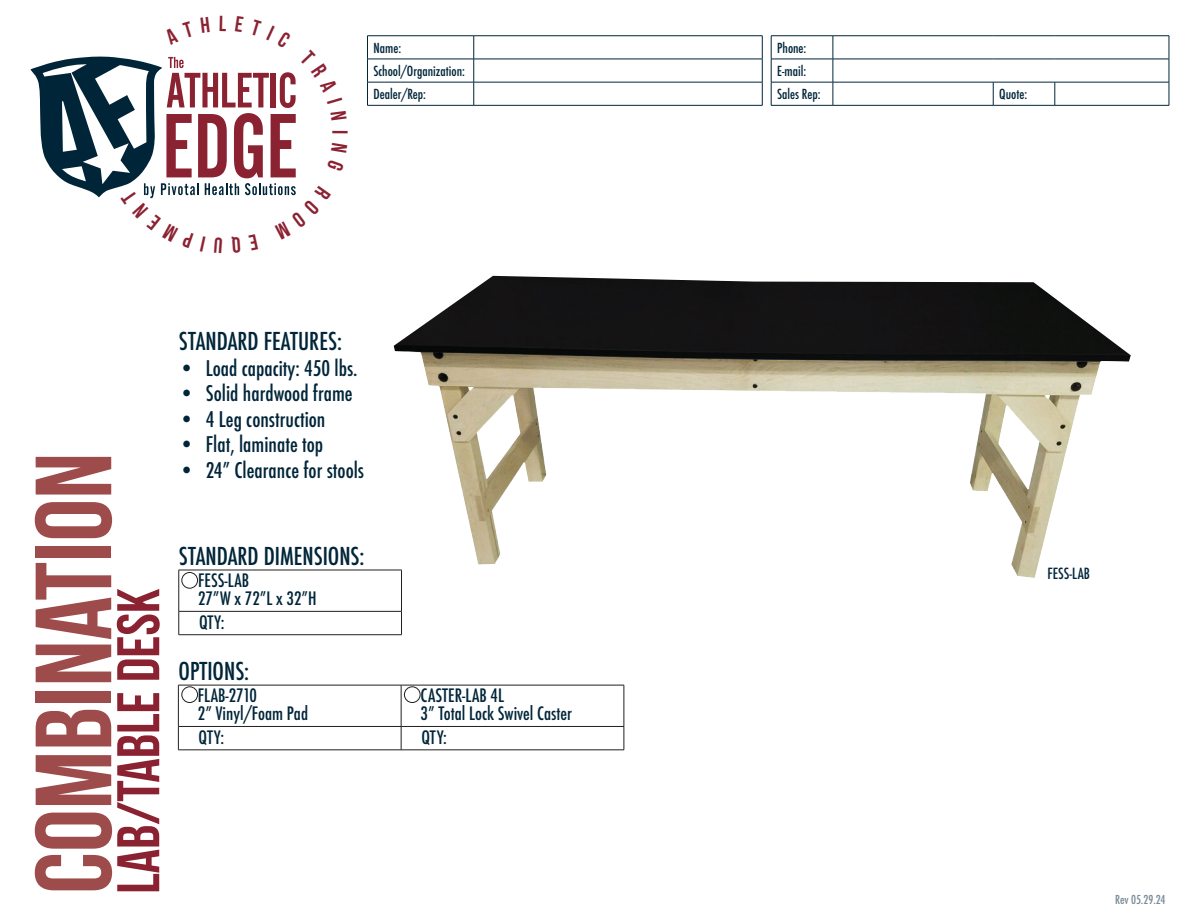
<style>
.page{position:relative;width:1188px;height:918px;background:#fff}
.page>*{position:absolute;margin:0;border:0;box-sizing:border-box;transform-origin:0 0}
.t1{font:700 108px "Bebas Neue";color:#9d4b4b}
.t2{font:700 60px "Bebas Neue";color:#8b2232}
.t3{font:500 condensed 24px "Futura";color:#002539}
.t4{font:700 21.75px "Bebas Neue";color:#8b2232}
.t5{font:500 condensed 21px "Futura";color:#002539}
.t6{font:500 condensed 18px "Futura";color:#002539}
.t7{font:500 condensed 15px "Futura";color:#002539}
.t8{font:500 condensed 13.5px "Futura";color:#002539}
.t9{font:500 condensed 12px "Futura";letter-spacing:-.005em;color:#7a8a96}
</style>
<div class="page">
<hr style="left:367px;top:35px;width:107px;height:1px;background:#002539">
<hr style="left:367px;top:59px;width:107px;height:1px;background:#002539">
<hr style="left:367px;top:82px;width:107px;height:1px;background:#002539">
<svg style="left:367px;top:36px;width:1px;height:69px"></svg>
<hr style="left:367px;top:105px;width:107px;height:1px;background:#002539">
<hr style="left:474px;top:35px;width:288px;height:1px;background:#002539">
<hr style="left:474px;top:59px;width:288px;height:1px;background:#002539">
<hr style="left:474px;top:82px;width:288px;height:1px;background:#002539">
<svg style="left:473px;top:36px;width:1px;height:69px"></svg>
<svg style="left:762px;top:36px;width:1px;height:69px"></svg>
<hr style="left:474px;top:105px;width:288px;height:1px;background:#002539">
<hr style="left:833px;top:35px;width:160px;height:1px;background:#002539">
<hr style="left:993px;top:35px;width:62px;height:1px;background:#002539">
<hr style="left:1055px;top:35px;width:114px;height:1px;background:#002539">
<hr style="left:833px;top:59px;width:160px;height:1px;background:#002539">
<hr style="left:993px;top:59px;width:62px;height:1px;background:#002539">
<hr style="left:1055px;top:59px;width:114px;height:1px;background:#002539">
<hr style="left:833px;top:82px;width:160px;height:1px;background:#002539">
<hr style="left:993px;top:82px;width:62px;height:1px;background:#002539">
<svg style="left:993px;top:82px;width:1px;height:23px"></svg>
<hr style="left:1055px;top:82px;width:114px;height:1px;background:#002539">
<svg style="left:1055px;top:82px;width:1px;height:23px"></svg>
<svg style="left:1169px;top:36px;width:1px;height:69px"></svg>
<hr style="left:833px;top:105px;width:160px;height:1px;background:#002539">
<hr style="left:993px;top:105px;width:62px;height:1px;background:#002539">
<hr style="left:1055px;top:105px;width:114px;height:1px;background:#002539">
<hr style="left:771px;top:35px;width:62px;height:1px;background:#002539">
<hr style="left:771px;top:59px;width:62px;height:1px;background:#002539">
<hr style="left:771px;top:82px;width:62px;height:1px;background:#002539">
<svg style="left:771px;top:36px;width:1px;height:69px"></svg>
<svg style="left:833px;top:36px;width:1px;height:69px"></svg>
<hr style="left:771px;top:105px;width:62px;height:1px;background:#002539">
<hr style="left:179px;top:570px;width:223px;height:1px;background:#231f20">
<hr style="left:179px;top:570px;width:1px;height:41px;background:#231f20">
<hr style="left:401px;top:570px;width:1px;height:41px;background:#231f20">
<hr style="left:179px;top:611px;width:223px;height:1px;background:#231f20">
<svg style="left:179px;top:612px;width:1px;height:22px"></svg>
<svg style="left:401px;top:612px;width:1px;height:22px"></svg>
<hr style="left:179px;top:634px;width:223px;height:1px;background:#231f20">
<hr style="left:178px;top:685px;width:223px;height:1px;background:#231f20">
<hr style="left:178px;top:685px;width:1px;height:41px;background:#231f20">
<hr style="left:401px;top:685px;width:223px;height:1px;background:#231f20">
<hr style="left:401px;top:685px;width:1px;height:41px;background:#231f20">
<hr style="left:624px;top:685px;width:1px;height:41px;background:#231f20">
<hr style="left:178px;top:726px;width:223px;height:1px;background:#231f20">
<svg style="left:178px;top:727px;width:1px;height:23px"></svg>
<hr style="left:401px;top:726px;width:223px;height:1px;background:#231f20">
<svg style="left:401px;top:727px;width:1px;height:23px"></svg>
<svg style="left:624px;top:727px;width:1px;height:23px"></svg>
<hr style="left:178px;top:750px;width:223px;height:1px;background:#231f20">
<hr style="left:401px;top:750px;width:223px;height:1px;background:#231f20">
<div style="left:182px;top:572px;width:16px;height:16px;border:1px solid #231f20;border-radius:50%"></div>
<div style="left:182px;top:687px;width:16px;height:16px;border:1px solid #231f20;border-radius:50%"></div>
<div style="left:404px;top:687px;width:16px;height:16px;border:1px solid #231f20;border-radius:50%"></div>
<img style="left:394px;top:276px;width:737px;height:302px">
<svg style="left:30px;top:56px;width:266px;height:143px"></svg>
<p class="t4" style="left:352px;top:130px;width:6px;rotate:90deg">i</p>
<p class="t8" style="left:374px;top:39px;width:29px">Name:</p>
<p class="t8" style="left:374px;top:63px;width:93px">School/Organization:</p>
<p class="t8" style="left:374px;top:86px;width:54px">Dealer/Rep:</p>
<p class="t1" style="left:15px;top:894px;width:443px;rotate:-90deg">combination</p>
<p class="t2" style="left:106px;top:894px;width:307px;rotate:-90deg">lab/table desk</p>
<p class="t3" style="left:179px;top:326px;width:165px">STANDARD FEATURES:</p>
<p class="t5" style="left:179px;top:354px;width:180px">• Load capacity: 450 lbs.</p>
<p class="t5" style="left:179px;top:380px;width:175px">• Solid hardwood frame</p>
<p class="t5" style="left:179px;top:405px;width:148px">• 4 Leg construction</p>
<p class="t5" style="left:179px;top:431px;width:146px">• Flat, laminate top</p>
<p class="t5" style="left:179px;top:456px;width:187px">• 24” Clearance for stools</p>
<p class="t3" style="left:179px;top:541px;width:187px">STANDARD DIMENSIONS:</p>
<p class="t6" style="left:198px;top:569px;width:52px">FESS-LAB</p>
<p class="t6" style="left:198px;top:587px;width:120px">27”W x 72”L x 32”H</p>
<p class="t6" style="left:199px;top:611px;width:27px">QTY:</p>
<p class="t3" style="left:179px;top:656px;width:72px">OPTIONS:</p>
<p class="t6" style="left:198px;top:684px;width:61px">FLAB-2710</p>
<p class="t6" style="left:198px;top:702px;width:112px">2” Vinyl/Foam Pad</p>
<p class="t6" style="left:421px;top:684px;width:85px">CASTER-LAB 4L</p>
<p class="t6" style="left:421px;top:702px;width:153px">3” Total Lock Swivel Caster</p>
<p class="t6" style="left:199px;top:726px;width:27px">QTY:</p>
<p class="t6" style="left:421px;top:726px;width:27px">QTY:</p>
<p class="t8" style="left:777px;top:39px;width:31px">Phone:</p>
<p class="t8" style="left:777px;top:63px;width:31px">E-mail:</p>
<p class="t8" style="left:777px;top:86px;width:45px">Sales Rep:</p>
<p class="t8" style="left:999px;top:86px;width:29px">Quote:</p>
<p class="t7" style="left:1048px;top:564px;width:44px">FESS-LAB</p>
<p class="t9" style="left:1115px;top:891px;width:52px">Rev 05.29.24</p>
</div>
